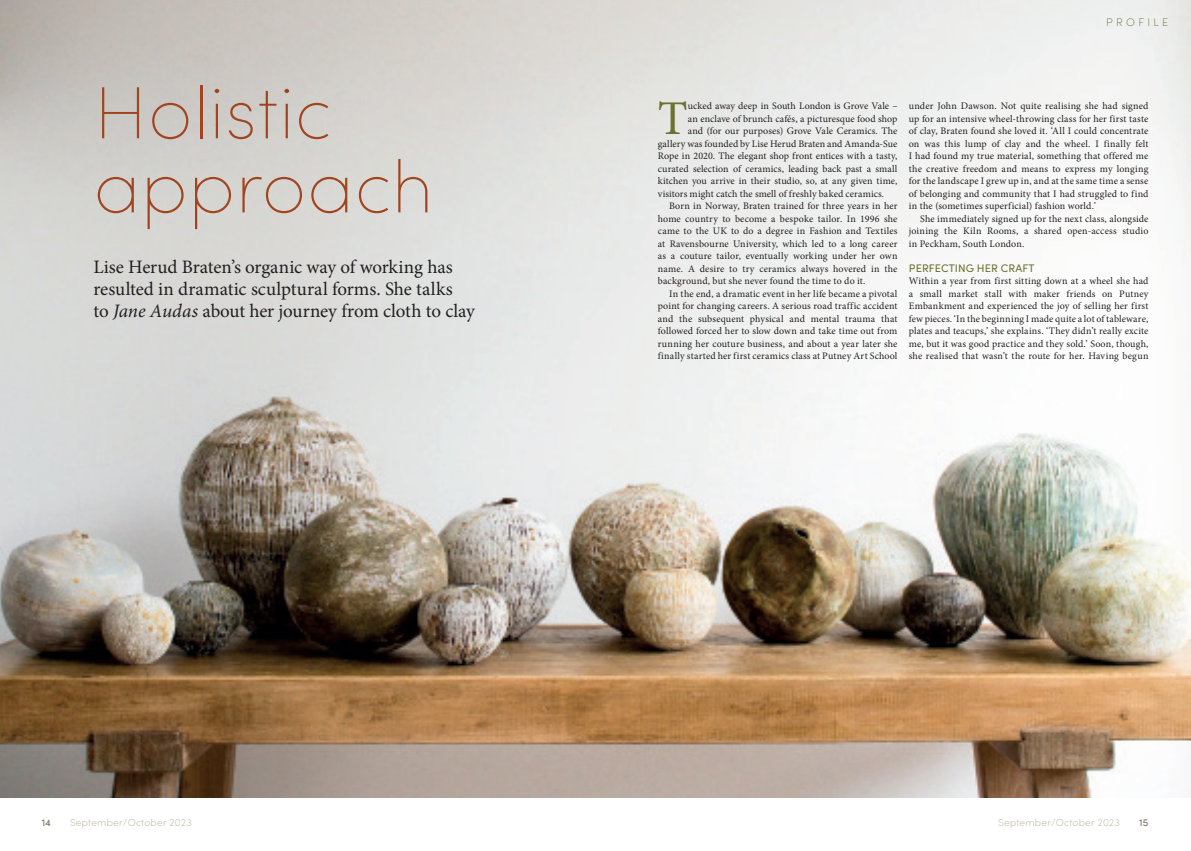
<style>
.page{position:relative;width:1191px;height:851px;background:#fff}
.page>*{position:absolute;margin:0;border:0;box-sizing:border-box;transform-origin:0 0}
.t1{font:200 74px/74px "Sofia Pro";letter-spacing:.015em;color:#a0451f}
.NEW_Body_1st{font:48.5px "Minion Pro";color:#6b712f}
.NEW_Sell{font:19px/22px "Minion Pro";letter-spacing:-.005em;color:#231f20}
.NEW_Body_2nd{font:11px "Sofia Pro";letter-spacing:.01em;color:#6b712f}
.t2{font:200 11px "Sofia Pro";letter-spacing:.305em;color:#6b712f}
.NEW_Body_2nd-2{font:10px/12.5px "Minion Pro";letter-spacing:.015em;color:#231f20;text-align:justify}
.NEW_Body_1st-2{font:10px "Minion Pro";letter-spacing:.005em;color:#231f20}
.t3{font:200 10px "Sofia Pro";letter-spacing:.03em;color:#b8ab95}
.t4{font:10px "Sofia Pro";color:#7c6954}
.s1{font-style:italic}
</style>
<div class="page">
<img style="left:0;top:0;width:1191px;height:796px">
<p class="t1" style="left:94px;top:71px;width:341px">Holistic approach</p>
<p class="NEW_Sell" style="left:94px;top:256px;width:383px">Lise Herud Braten’s organic way of working has resulted in dramatic sculptural forms. She talks<br>to <span class="s1">Jane Audas</span> about her journey from cloth to clay</p>
<p class="t2" style="left:1106px;top:14px;width:64px">PROFILE</p>
<p class="NEW_Body_1st" style="left:658px;top:86px;width:31px">T</p>
<p class="NEW_Body_1st-2" style="left:688px;top:99px;width:211px">ucked away deep in South London is Grove Vale –</p>
<p class="NEW_Body_1st-2" style="left:688px;top:112px;width:211px">an enclave of brunch cafés, a picturesque food shop</p>
<p class="NEW_Body_1st-2" style="left:688px;top:124px;width:211px">and (for our purposes) Grove Vale Ceramics. The</p>
<p class="NEW_Body_1st-2" style="left:658px;top:137px;width:241px">gallery was founded by Lise Herud Braten and Amanda-Sue</p>
<p class="NEW_Body_1st-2" style="left:658px;top:149px;width:241px">Rope in 2020. The elegant shop front entices with a tasty,</p>
<p class="NEW_Body_1st-2" style="left:658px;top:162px;width:241px">curated selection of ceramics, leading back past a small</p>
<p class="NEW_Body_1st-2" style="left:658px;top:174px;width:241px">kitchen you arrive in their studio, so, at any given time,</p>
<p class="NEW_Body_1st-2" style="left:658px;top:187px;width:228px">visitors might catch the smell of freshly baked ceramics.</p>
<p class="NEW_Body_2nd-2" style="left:658px;top:200px;width:241px;text-indent:11px">Born in Norway, Braten trained for three years in her home country to become a bespoke tailor. In 1996 she came to the UK to do a degree in Fashion and Textiles at Ravensbourne University, which led to a long career as a couture tailor, eventually working under her own name. A desire to try ceramics always hovered in the background, but she never found the time to do it.</p>
<p class="NEW_Body_2nd-2" style="left:658px;top:287px;width:241px;text-indent:11px">In the end, a dramatic event in her life became a pivotal point for changing careers. A serious road traffic accident and the subsequent physical and mental trauma that followed forced her to slow down and take time out from running her couture business, and about a year later she finally started her first ceramics class at Putney Art School</p>
<p class="NEW_Body_2nd-2" style="left:909px;top:100px;width:241px">under John Dawson. Not quite realising she had signed up for an intensive wheel-throwing class for her first taste of clay, Braten found she loved it. ‘All I could concentrate on was this lump of clay and the wheel. I finally felt I had found my true material, something that offered me the creative freedom and means to express my longing for the landscape I grew up in, and at the same time a sense of belonging and community that I had struggled to find in the (sometimes superficial) fashion world.’</p>
<p class="NEW_Body_2nd-2" style="left:909px;top:212px;width:241px;text-indent:11px">She immediately signed up for the next class, alongside joining the Kiln Rooms, a shared open-access studio in Peckham, South London.</p>
<p class="NEW_Body_2nd" style="left:909px;top:260px;width:127px">PERFECTING HER CRAFT</p>
<p class="NEW_Body_2nd-2" style="left:909px;top:275px;width:241px">Within a year from first sitting down at a wheel she had a small market stall with maker friends on Putney Embankment and experienced the joy of selling her first few pieces. ‘In the beginning I made quite a lot of tableware, plates and teacups,’ she explains. ‘They didn’t really excite me, but it was good practice and they sold.’ Soon, though, she realised that wasn’t the route for her. Having begun</p>
<p class="t4" style="left:42px;top:815px;width:11px">14</p>
<p class="t3" style="left:70px;top:815px;width:123px">September/October 2023</p>
<p class="t3" style="left:998px;top:815px;width:123px">September/October 2023</p>
<p class="t4" style="left:1139px;top:815px;width:11px">15</p>
</div>
